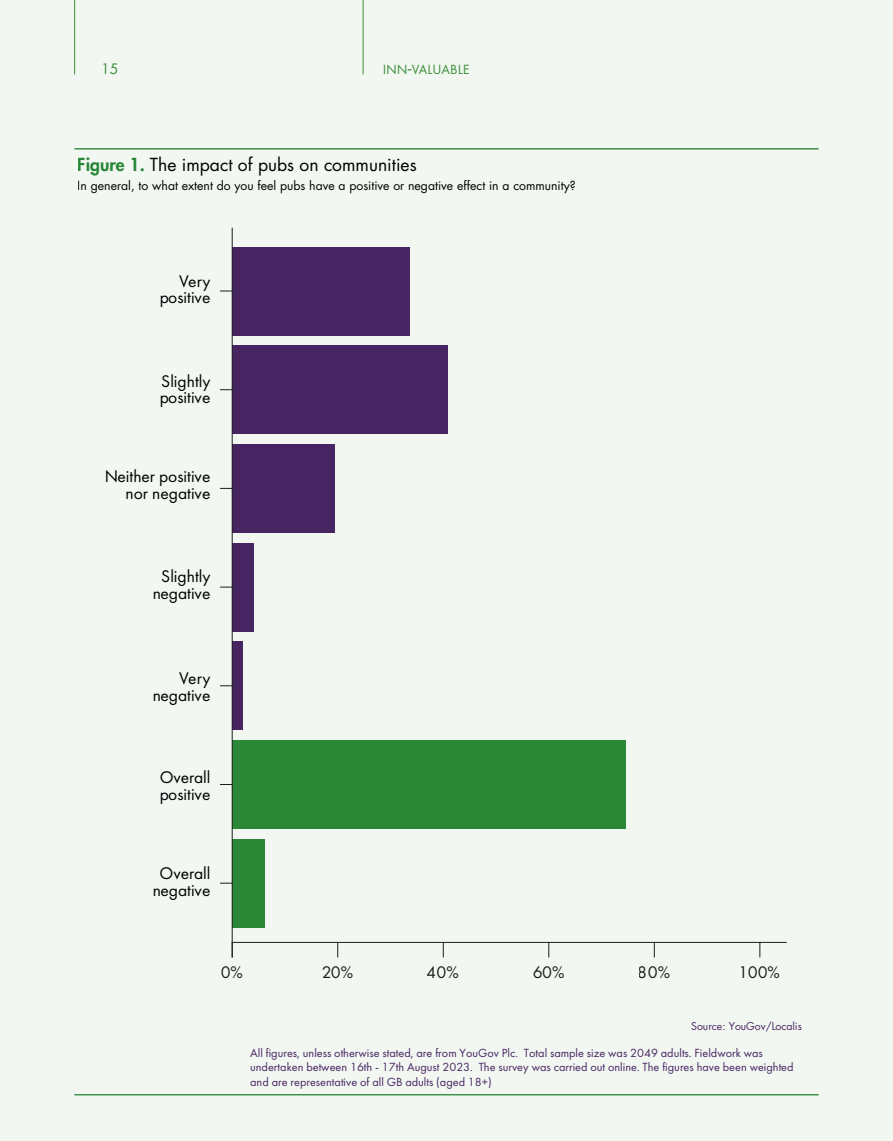
<style>
.page{position:relative;width:893px;height:1141px;background:#f2f7f2}
.page>*{position:absolute;margin:0;border:0;box-sizing:border-box;transform-origin:0 0}
.t1{font:17.5px/16.8px "Futura PT";color:#000;text-align:right}
.t2{font:17.5px "Futura Std";color:#000}
.t3{font:17.5px "Futura PT";color:#1d1d1b}
.t4{font:14px "Futura Std";color:#3c8e39}
.t5{font:12.25px/14.7px "Futura PT";color:#472562}
.t6{font:12.25px "Futura Std";color:#000}
.t7{font:12.25px "Futura Std";letter-spacing:.035em;color:#3c8e39}
.t8{font:10.5px "Futura Std";color:#472562}
.s1{font-size:17.5px}
.s2{font-weight:800;color:#278636}
</style>
<div class="page">
<div style="left:232px;top:247px;width:178px;height:88px;background:#472562"></div>
<div style="left:232px;top:345px;width:215px;height:89px;background:#472562"></div>
<div style="left:232px;top:444px;width:103px;height:89px;background:#472562"></div>
<div style="left:232px;top:543px;width:22px;height:88px;background:#472562"></div>
<div style="left:232px;top:641px;width:11px;height:89px;background:#472562"></div>
<div style="left:232px;top:740px;width:393px;height:89px;background:#298736"></div>
<div style="left:232px;top:839px;width:32px;height:89px;background:#298736"></div>
<hr style="left:232px;top:942px;width:554px;height:1px;background:#1d1d1b">
<svg style="left:337px;top:943px;width:1px;height:14px"></svg>
<svg style="left:443px;top:943px;width:1px;height:14px"></svg>
<svg style="left:548px;top:943px;width:1px;height:14px"></svg>
<svg style="left:654px;top:943px;width:1px;height:14px"></svg>
<svg style="left:759px;top:943px;width:1px;height:14px"></svg>
<hr style="left:232px;top:228px;width:1px;height:729px;background:#1d1d1b">
<hr style="left:74px;top:148px;width:745px;height:1px;background:#298736">
<hr style="left:74px;top:1094px;width:745px;height:1px;background:#298736">
<hr style="left:363px;top:0;width:1px;height:74px;background:#3c8e39">
<hr style="left:74px;top:0;width:1px;height:74px;background:#3c8e39">
<p class="t4" style="left:101px;top:60px;width:19px">15</p>
<p class="t7" style="left:383px;top:62px;width:88px">INN<span class="s1">-</span>VALUABLE</p>
<h1 class="t2" style="left:78px;top:153px;width:340px"><span class="s2">Figure 1.</span> The impact of pubs on communities</h1>
<p class="t6" style="left:78px;top:178px;width:500px">In general, to what extent do you feel pubs have a positive or negative effect in a community?</p>
<h1 class="t1" style="left:159px;top:272px;width:53px">Very positive</h1>
<h1 class="t1" style="left:159px;top:372px;width:53px;text-align:left">Slightly positive</h1>
<h1 class="t1" style="left:104px;top:468px;width:108px">Neither positive nor negative</h1>
<h1 class="t1" style="left:152px;top:568px;width:60px;text-align:center">Slightly negative</h1>
<h1 class="t1" style="left:152px;top:670px;width:60px">Very negative</h1>
<h1 class="t1" style="left:159px;top:769px;width:53px;text-align:left">Overall positive</h1>
<h1 class="t1" style="left:152px;top:865px;width:60px;text-align:center">Overall negative</h1>
<h1 class="t3" style="left:221px;top:962px;width:24px">0%</h1>
<h1 class="t3" style="left:321px;top:962px;width:33px">20%</h1>
<h1 class="t3" style="left:427px;top:962px;width:34px">40%</h1>
<h1 class="t3" style="left:532px;top:962px;width:34px">60%</h1>
<h1 class="t3" style="left:638px;top:962px;width:34px">80%</h1>
<h1 class="t3" style="left:739px;top:962px;width:43px">100%</h1>
<p class="t8" style="left:691px;top:1020px;width:112px">Source: YouGov/Localis</p>
<p class="t5" style="left:250px;top:1045px;width:545px">All figures, unless otherwise stated, are from YouGov Plc. Total sample size was 2049 adults. Fieldwork was undertaken between 16th - 17th August 2023. The survey was carried out online. The figures have been weighted and are representative of all GB adults (aged 18+)</p>
</div>
